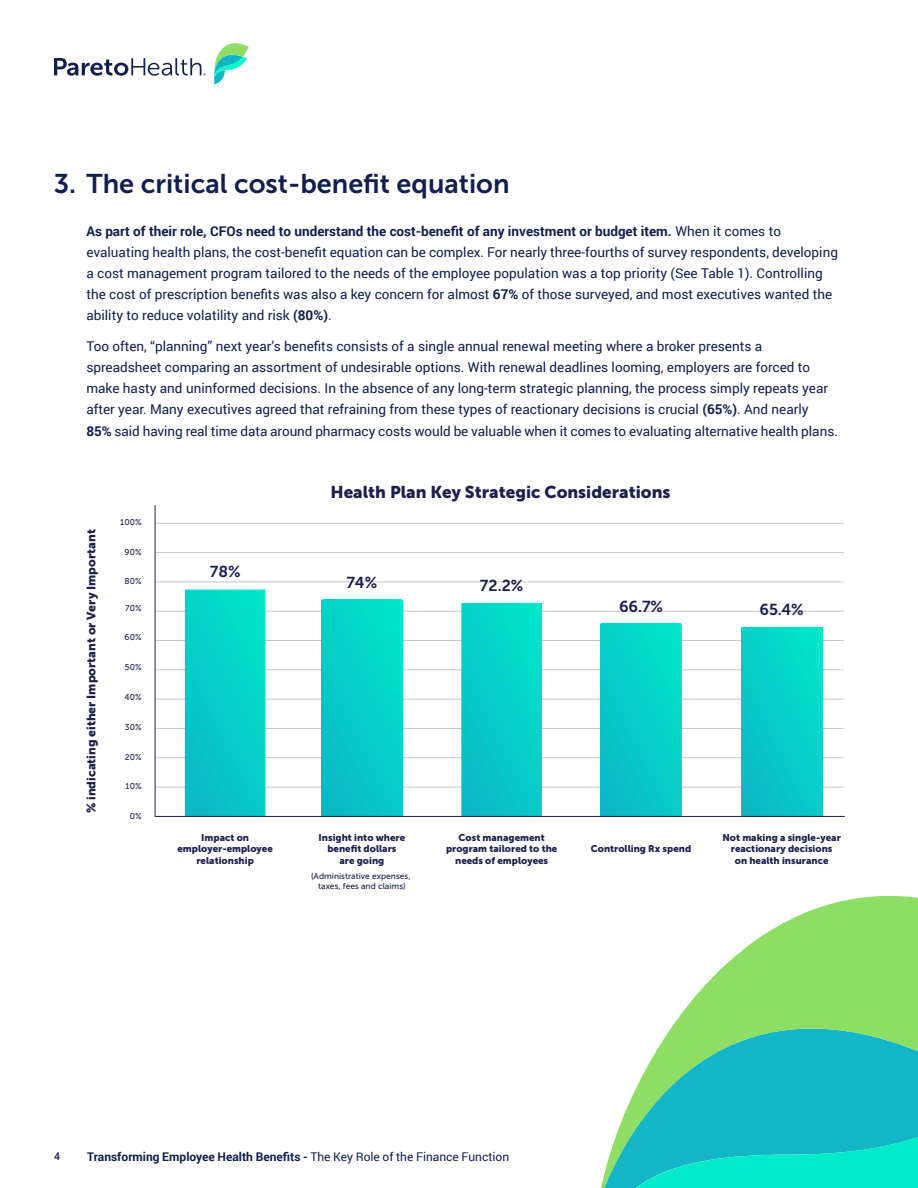
<style>
.page{position:relative;width:918px;height:1188px;background:#fff}
.page>*{position:absolute;margin:0;border:0;box-sizing:border-box;transform-origin:0 0}
.t1{font:27px "Museo Sans 700";color:#101f4f}
.t2{font:16.95px "Museo Sans 900";color:#1c1f4e}
.t3{font:15.75px "Museo Sans 700";color:#1c1f4e}
.t4{font:13.5px/21px "Roboto";color:#101f4f}
.t5{font:12.15px "Museo Sans 900";color:#1c1f4e}
.t6{font:700 12px "Roboto";color:#101f4f}
.t7{font:500 10.5px "Roboto";color:#101f4f}
.t8{font:9.75px/11.7px "Museo Sans 900";color:#1c1f4e;text-align:center}
.t9{font:8.55px/10.2px "Museo Sans 500";color:#1c1f4e;text-align:center}
.s1{font-weight:700}
.s2{font-weight:400}
</style>
<div class="page">
<svg style="left:54px;top:58px;width:152px;height:18px"></svg>
<svg style="left:214px;top:43px;width:35px;height:41px"></svg>
<hr style="left:155px;top:758px;width:689px;height:1px;background:#c5c4c4">
<hr style="left:155px;top:699px;width:689px;height:1px;background:#c5c4c4">
<hr style="left:155px;top:728px;width:689px;height:1px;background:#c5c4c4">
<hr style="left:155px;top:670px;width:689px;height:1px;background:#c5c4c4">
<hr style="left:155px;top:640px;width:689px;height:1px;background:#c5c4c4">
<hr style="left:155px;top:582px;width:689px;height:1px;background:#c5c4c4">
<hr style="left:155px;top:611px;width:689px;height:1px;background:#c5c4c4">
<hr style="left:155px;top:552px;width:689px;height:1px;background:#c5c4c4">
<hr style="left:155px;top:523px;width:689px;height:1px;background:#c5c4c4">
<hr style="left:155px;top:787px;width:689px;height:1px;background:#c5c4c4">
<img style="left:185px;top:589px;width:81px;height:227px">
<img style="left:321px;top:600px;width:81px;height:216px">
<img style="left:461px;top:603px;width:81px;height:213px">
<img style="left:600px;top:624px;width:81px;height:192px">
<img style="left:742px;top:627px;width:81px;height:189px">
<hr style="left:155px;top:505px;width:1px;height:311px;background:#1c1f4e">
<hr style="left:155px;top:816px;width:689px;height:1px;background:#1c1f4e">
<svg style="left:634px;top:896px;width:284px;height:197px;fill:#8edd64"></svg>
<svg style="left:601px;top:1093px;width:317px;height:95px;background:#1dcac5"></svg>
<h1 class="t1" style="left:54px;top:172px;width:457px">3. The critical cost-benefit equation</h1>
<p class="t4" style="left:86px;top:221px;width:753px"><span class="s1">As part of their role, CFOs need to understand the cost-benefit of any investment or budget item.</span> When it comes to evaluating health plans, the cost-benefit equation can be complex. For nearly three-fourths of survey respondents, developing a cost management program tailored to the needs of the employee population was a top priority (See Table 1). Controlling the cost of prescription benefits was also a key concern for almost <span class="s1">67%</span> of those surveyed, and most executives wanted the ability to reduce volatility and risk <span class="s1">(80%)</span>.</p>
<p class="t4" style="left:86px;top:336px;width:753px">Too often, “planning” next year’s benefits consists of a single annual renewal meeting where a broker presents a spreadsheet comparing an assortment of undesirable options. With renewal deadlines looming, employers are forced to make hasty and uninformed decisions. In the absence of any long-term strategic planning, the process simply repeats year after year. Many executives agreed that refraining from these types of reactionary decisions is crucial <span class="s1">(65%)</span>. And nearly<br><span class="s1">85%</span> said having real time data around pharmacy costs would be valuable when it comes to evaluating alternative health plans.</p>
<p class="t5" style="left:87px;top:813px;width:285px;rotate:-90deg">% indicating either Important or Very Important</p>
<p class="t9" style="left:120px;top:517px;width:23px">100%</p>
<p class="t9" style="left:125px;top:548px;width:18px">90%</p>
<p class="t9" style="left:125px;top:577px;width:18px">80%</p>
<p class="t9" style="left:125px;top:604px;width:18px">70%</p>
<p class="t9" style="left:125px;top:633px;width:18px">60%</p>
<p class="t9" style="left:125px;top:663px;width:18px">50%</p>
<p class="t9" style="left:125px;top:693px;width:18px">40%</p>
<p class="t9" style="left:125px;top:722px;width:18px">30%</p>
<p class="t9" style="left:125px;top:752px;width:18px">20%</p>
<p class="t9" style="left:126px;top:782px;width:17px">10%</p>
<p class="t9" style="left:130px;top:812px;width:13px">0%</p>
<p class="t3" style="left:210px;top:563px;width:32px">78%</p>
<p class="t2" style="left:330px;top:486px;width:342px">Health Plan Key Strategic Considerations</p>
<p class="t3" style="left:347px;top:574px;width:32px">74%</p>
<p class="t3" style="left:480px;top:576px;width:45px">72.2%</p>
<p class="t3" style="left:619px;top:597px;width:46px">66.7%</p>
<p class="t3" style="left:760px;top:601px;width:46px">65.4%</p>
<p class="t8" style="left:177px;top:832px;width:97px">Impact on employer-employee relationship</p>
<p class="t8" style="left:319px;top:832px;width:88px">Insight into where benefit dollars are going</p>
<p class="t8" style="left:446px;top:832px;width:113px">Cost management program tailored to the needs of employees</p>
<p class="t8" style="left:591px;top:844px;width:102px">Controlling Rx spend</p>
<p class="t8" style="left:722px;top:832px;width:120px">Not making a single-year reactionary decisions<br>on health insurance</p>
<p class="t9" style="left:311px;top:872px;width:101px">(Administrative expenses, taxes, fees and claims)</p>
<p class="t7" style="left:54px;top:1150px;width:7px">4</p>
<p class="t6" style="left:87px;top:1148px;width:423px">Transforming Employee Health Benefits - <span class="s2">The Key Role of the Finance Function</span></p>
</div>
